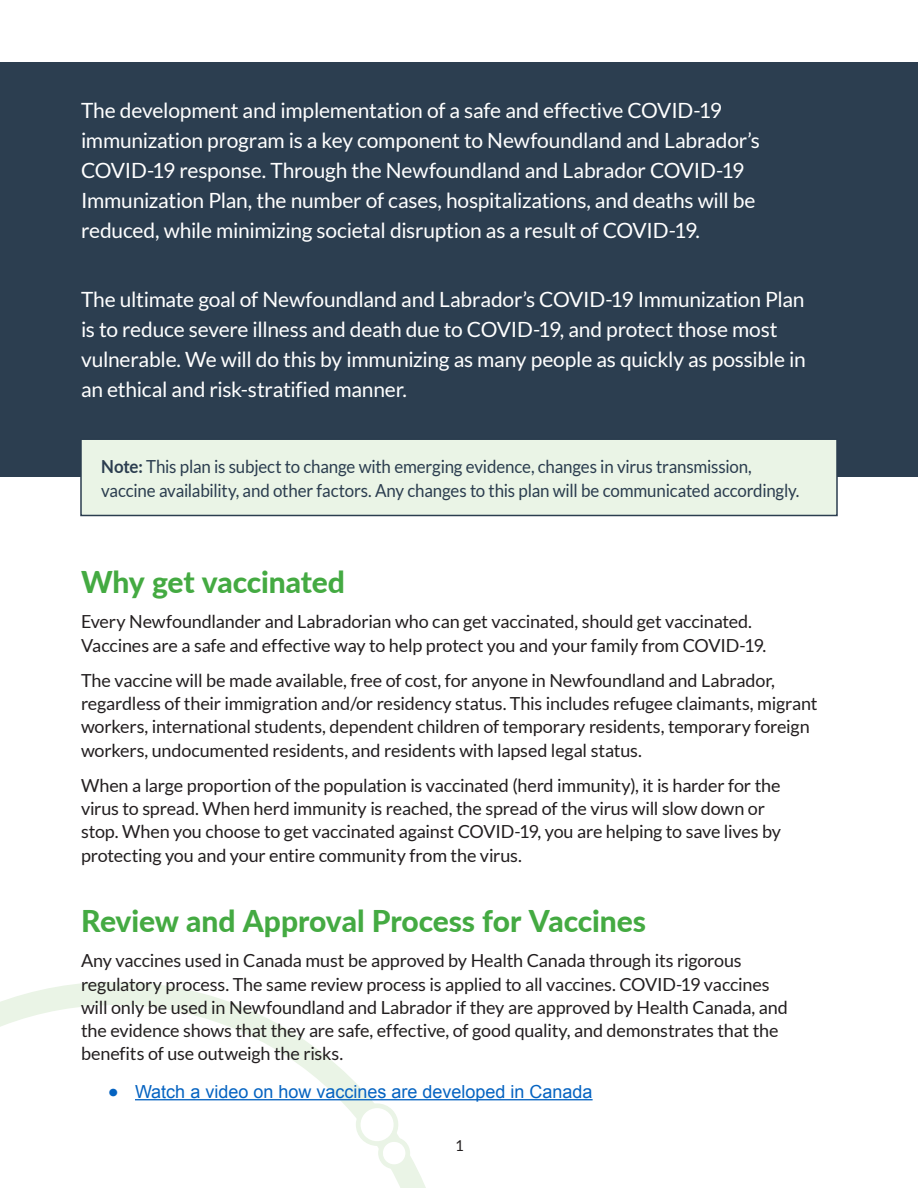
<style>
.page{position:relative;width:918px;height:1188px;background:#fff}
.page>*{position:absolute;margin:0;border:0;box-sizing:border-box;transform-origin:0 0}
.Heading_1{font:800 30px "Lato";letter-spacing:-.005em;color:#44aa42}
.Heading_1-2{font:21px/30px "Lato";letter-spacing:-.01em;color:#fff}
.Text{font:18px/23.2px "Lato";letter-spacing:-.01em;color:#231f20}
.Text-2{font:18px/24px "Lato";letter-spacing:-.01em;color:#2b3d4f;scale:.94 1}
.List_Paragraph{font:18px "Arial";color:#0563c1}
.Text-3{font:15px "Lato";color:#231f20}
.s1{font-weight:700}
.s2{font-family:"Lato";font-weight:700}
</style>
<div class="page">
<div style="left:0;top:63px;width:918px;height:414px;background:#2c3e50"></div>
<svg style="left:0;top:982px;width:486px;height:206px"></svg>
<svg style="left:354px;top:1102px;width:57px;height:70px"></svg>
<hr style="left:135px;top:1099px;width:458px;height:1px;background:#0563c1">
<div style="left:81px;top:439px;width:756px;height:76px;background:#eaf4e6"></div>
<div style="left:80px;top:438px;width:758px;height:78px;border:2px solid #2b3d4f"></div>
<p class="Heading_1-2" style="left:81px;top:95px;width:681px">The development and implementation of a safe and effective COVID-19 immunization program is a key component to Newfoundland and Labrador’s COVID-19 response. Through the Newfoundland and Labrador COVID-19<br>Immunization Plan, the number of cases, hospitalizations, and deaths will be reduced, while minimizing societal disruption as a result of COVID-19.</p>
<p class="Heading_1-2" style="left:81px;top:284px;width:726px">The ultimate goal of Newfoundland and Labrador’s COVID-19 Immunization Plan is to reduce severe illness and death due to COVID-19, and protect those most vulnerable. We will do this by immunizing as many people as quickly as possible in an ethical and risk-stratified manner.</p>
<p class="Text-2" style="left:101px;top:454px;width:744px"><span class="s1">Note:</span> This plan is subject to change with emerging evidence, changes in virus transmission, vaccine availability, and other factors. Any changes to this plan will be communicated accordingly.</p>
<p class="Heading_1" style="left:81px;top:560px;width:265px">Why get vaccinated</p>
<p class="Text" style="left:81px;top:610px;width:687px">Every Newfoundlander and Labradorian who can get vaccinated, should get vaccinated.<br>Vaccines are a safe and effective way to help protect you and your family from COVID-19.</p>
<p class="Text" style="left:81px;top:669px;width:738px">The vaccine will be made available, free of cost, for anyone in Newfoundland and Labrador, regardless of their immigration and/or residency status. This includes refugee claimants, migrant workers, international students, dependent children of temporary residents, temporary foreign workers, undocumented residents, and residents with lapsed legal status.</p>
<p class="Text" style="left:81px;top:774px;width:702px">When a large proportion of the population is vaccinated (herd immunity), it is harder for the virus to spread. When herd immunity is reached, the spread of the virus will slow down or stop. When you choose to get vaccinated against COVID-19, you are helping to save lives by protecting you and your entire community from the virus.</p>
<p class="Heading_1" style="left:81px;top:899px;width:567px">Review and Approval Process for Vaccines</p>
<p class="Text" style="left:81px;top:949px;width:708px">Any vaccines used in Canada must be approved by Health Canada through its rigorous regulatory process. The same review process is applied to all vaccines. COVID-19 vaccines will only be used in Newfoundland and Labrador if they are approved by Health Canada, and the evidence shows that they are safe, effective, of good quality, and demonstrates that the benefits of use outweigh the risks.</p>
<p class="List_Paragraph" style="left:108px;top:1080px;width:486px"><span class="s2">•</span> Watch a video on how vaccines are developed in Canada</p>
<p class="Text-3" style="left:455px;top:1138px;width:10px">1</p>
</div>
